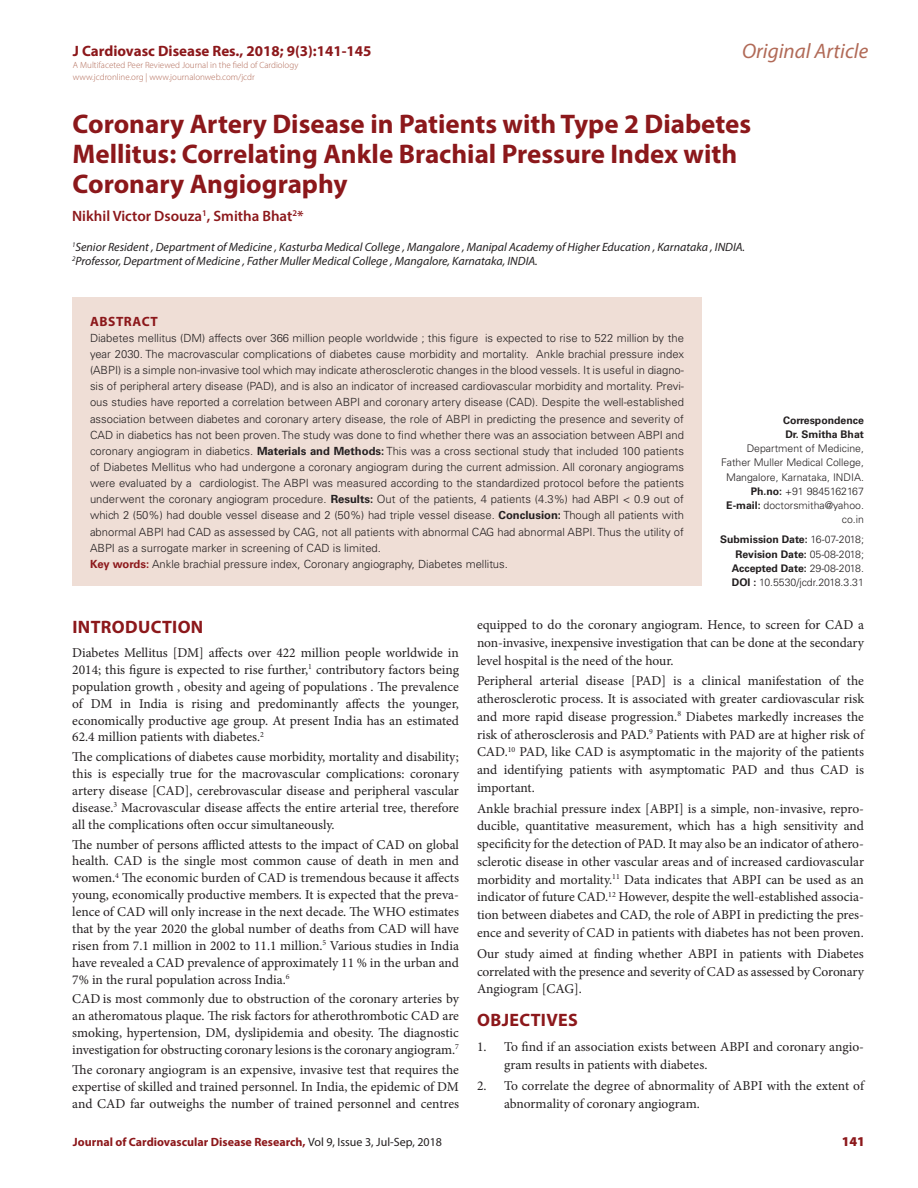
<style>
.page{position:relative;width:918px;height:1188px;background:#fff}
.page>*{position:absolute;margin:0;border:0;box-sizing:border-box;transform-origin:0 0}
.CT{font:700 27px/30px "Myriad Pro";color:#8c181b}
.t1{font:italic 21px "Myriad Pro";color:#b16a57}
._1_HD{font:700 18px "Myriad Pro";letter-spacing:.02em;color:#8c181b}
.t2{font:700 15px "Myriad Pro";color:#8c181b}
.CA{font:600 15px "Myriad Pro";color:#8c181b}
.TXT{font:13.5px/16.8px "Minion Pro";letter-spacing:-.005em;color:#231f20;text-align:justify}
.ABS_HD{font:700 13.5px "Myriad Pro";letter-spacing:.04em;color:#8c181b}
.RRH{font:900 13.5px "Myriad Pro";color:#8c181b}
.CA_Aff{font:italic 12px "Myriad Pro";color:#231f20}
.RRH-2{font:700 12px "Myriad Pro";color:#8c181b}
.ABS_TXT{font:300 11.25px/16.2px "Univers LT Std";color:#231f20;text-align:justify}
.ABS_AU_ADD{font:300 10.5px/14.2px "Univers LT Std";color:#231f20;text-align:right}
.ABS_TXT-2{font:700 10.5px/14.2px "Univers LT Std";color:#231f20;text-align:right}
.ABS_AU_ADD-2{font:700 10.5px "Univers LT Std";color:#231f20}
.t3{font:300 9px/12px "Myriad Pro";color:#b16a57}
.s1{font-weight:700}
.s2{font-weight:700;color:#8c181b}
.s3{font-weight:300}
.s4{font-weight:400;color:#231f20}
</style>
<div class="page">
<div style="left:72px;top:298px;width:630px;height:288px;background:#efded6"></div>
<p class="t2" style="left:73px;top:41px;width:300px">J Cardiovasc Disease Res., 2018; 9(3):141-145</p>
<p class="t3" style="left:73px;top:58px;width:227px">A Multifaceted Peer Reviewed Journal in the field of Cardiology www.jcdronline.org | www.journalonweb.com/jcdr</p>
<h2 class="t1" style="left:742px;top:38px;width:128px">Original Article</h2>
<p class="CT" style="left:73px;top:108px;width:680px">Coronary Artery Disease in Patients with Type 2 Diabetes<br>Mellitus: Correlating Ankle Brachial Pressure Index with<br>Coronary Angiography</p>
<p class="CA" style="left:72px;top:207px;width:233px">Nikhil Victor Dsouza<sup>1</sup>, Smitha Bhat<sup>2</sup>*</p>
<p class="CA_Aff" style="left:72px;top:240px;width:675px"><sup>1</sup>Senior Resident , Department of Medicine , Kasturba Medical College , Mangalore , Manipal Academy of Higher Education , Karnataka , INDIA.</p>
<p class="CA_Aff" style="left:72px;top:253px;width:467px"><sup>2</sup>Professor, Department of Medicine , Father Muller Medical College , Mangalore, Karnataka, INDIA.</p>
<p class="ABS_HD" style="left:90px;top:312px;width:69px">ABSTRACT</p>
<p class="ABS_TXT" style="left:90px;top:330px;width:596px">Diabetes mellitus (DM) affects over 366 million people worldwide ; this figure is expected to rise to 522 million by the year 2030. The macrovascular complications of diabetes cause morbidity and mortality. Ankle brachial pressure index (ABPI) is a simple non-invasive tool which may indicate atherosclerotic changes in the blood vessels. It is useful in diagno&shy;sis of peripheral artery disease (PAD), and is also an indicator of increased cardiovascular morbidity and mortality. Previ&shy;ous studies have reported a correlation between ABPI and coronary artery disease (CAD). Despite the well-established association between diabetes and coronary artery disease, the role of ABPI in predicting the presence and severity of CAD in diabetics has not been proven. The study was done to find whether there was an association between ABPI and coronary angiogram in diabetics. <span class="s1">Materials and Methods:</span> This was a cross sectional study that included 100 patients of Diabetes Mellitus who had undergone a coronary angiogram during the current admission. All coronary angiograms were evaluated by a cardiologist. The ABPI was measured according to the standardized protocol before the patients underwent the coronary angiogram procedure. <span class="s1">Results:</span> Out of the patients, 4 patients (4.3%) had ABPI &lt; 0.9 out of which 2 (50%) had double vessel disease and 2 (50%) had triple vessel disease. <span class="s1">Conclusion:</span> Though all patients with abnormal ABPI had CAD as assessed by CAG, not all patients with abnormal CAG had abnormal ABPI. Thus the utility of ABPI as a surrogate marker in screening of CAD is limited.</p>
<p class="ABS_TXT" style="left:90px;top:556px;width:419px"><span class="s2">Key words:</span> Ankle brachial pressure index, Coronary angiography, Diabetes mellitus.</p>
<p class="ABS_TXT-2" style="left:783px;top:413px;width:82px">Correspondence</p>
<p class="ABS_AU_ADD-2" style="left:785px;top:428px;width:80px">Dr. Smitha Bhat</p>
<p class="ABS_AU_ADD" style="left:721px;top:441px;width:144px">Department of Medicine,<br>Father Muller Medical College,<br>Mangalore, Karnataka, INDIA.</p>
<p class="ABS_AU_ADD" style="left:751px;top:484px;width:115px"><span class="s1">Ph.no:</span> +91 9845162167</p>
<p class="ABS_AU_ADD" style="left:726px;top:498px;width:139px"><span class="s1">E-mail:</span> doctorsmitha@yahoo. co.in</p>
<p class="ABS_TXT-2" style="left:720px;top:533px;width:145px">Submission Date: <span class="s3">16-07-2018;<br></span>Revision Date: <span class="s3">05-08-2018;<br></span>Accepted Date: <span class="s3">29-08-2018.</span></p>
<p class="ABS_AU_ADD" style="left:732px;top:575px;width:134px"><span class="s1">DOI :</span> 10.5530/jcdr.2018.3.31</p>
<p class="_1_HD" style="left:72px;top:615px;width:132px">INTRODUCTION</p>
<p class="TXT" style="left:72px;top:644px;width:388px">Diabetes Mellitus [DM] affects over 422 million people worldwide in 2014; this figure is expected to rise further,<sup>1</sup> contributory factors being population growth , obesity and ageing of populations . The prevalence of DM in India is rising and predominantly affects the younger, economically productive age group. At present India has an estimated 62.4 million patients with diabetes.<sup>2</sup></p>
<p class="TXT" style="left:72px;top:749px;width:388px">The complications of diabetes cause morbidity, mortality and disability; this is especially true for the macrovascular complications: coronary artery disease [CAD], cerebrovascular disease and peripheral vascular disease.<sup>3</sup> Macrovascular disease affects the entire arterial tree, therefore all the complications often occur simultaneously.</p>
<p class="TXT" style="left:72px;top:836px;width:388px">The number of persons afflicted attests to the impact of CAD on global health. CAD is the single most common cause of death in men and women.<sup>4</sup> The economic burden of CAD is tremendous because it affects young, economically productive members. It is expected that the preva&shy;lence of CAD will only increase in the next decade. The WHO estimates that by the year 2020 the global number of deaths from CAD will have risen from 7.1 million in 2002 to 11.1 million.<sup>5</sup> Various studies in India have revealed a CAD prevalence of approximately 11 % in the urban and 7% in the rural population across India.<sup>6</sup></p>
<p class="TXT" style="left:72px;top:991px;width:388px">CAD is most commonly due to obstruction of the coronary arteries by an atheromatous plaque. The risk factors for atherothrombotic CAD are smoking, hypertension, DM, dyslipidemia and obesity. The diagnostic investigation for obstructing coronary lesions is the coronary angiogram.<sup>7</sup></p>
<p class="TXT" style="left:72px;top:1061px;width:388px">The coronary angiogram is an expensive, invasive test that requires the expertise of skilled and trained personnel. In India, the epidemic of DM and CAD far outweighs the number of trained personnel and centres</p>
<p class="TXT" style="left:477px;top:616px;width:389px;line-height:17.7px">equipped to do the coronary angiogram. Hence, to screen for CAD a non-invasive, inexpensive investigation that can be done at the secondary level hospital is the need of the hour.</p>
<p class="TXT" style="left:477px;top:672px;width:389px;line-height:17.7px">Peripheral arterial disease [PAD] is a clinical manifestation of the atherosclerotic process. It is associated with greater cardiovascular risk and more rapid disease progression.<sup>8</sup> Diabetes markedly increases the risk of atherosclerosis and PAD.<sup>9</sup> Patients with PAD are at higher risk of CAD.<sup>10</sup> PAD, like CAD is asymptomatic in the majority of the patients and identifying patients with asymptomatic PAD and thus CAD is important.</p>
<p class="TXT" style="left:477px;top:800px;width:389px;line-height:17.7px">Ankle brachial pressure index [ABPI] is a simple, non-invasive, repro&shy;ducible, quantitative measurement, which has a high sensitivity and specificity for the detection of PAD. It may also be an indicator of athero&shy;sclerotic disease in other vascular areas and of increased cardiovascular morbidity and mortality.<sup>11</sup> Data indicates that ABPI can be used as an indicator of future CAD.<sup>12</sup> However, despite the well-established associa&shy;tion between diabetes and CAD, the role of ABPI in predicting the pres&shy;ence and severity of CAD in patients with diabetes has not been proven.</p>
<p class="TXT" style="left:477px;top:945px;width:389px;line-height:17.7px">Our study aimed at finding whether ABPI in patients with Diabetes correlated with the presence and severity of CAD as assessed by Coronary Angiogram [CAG].</p>
<p class="_1_HD" style="left:477px;top:1008px;width:102px">OBJECTIVES</p>
<p class="TXT" style="left:504px;top:1038px;width:362px;line-height:17.7px;text-indent:-27px">1. To find if an association exists between ABPI and coronary angio&shy;gram results in patients with diabetes.</p>
<p class="TXT" style="left:504px;top:1077px;width:362px;line-height:17.7px;text-indent:-27px">2. To correlate the degree of abnormality of ABPI with the extent of abnormality of coronary angiogram.</p>
<p class="RRH-2" style="left:73px;top:1134px;width:371px">Journal of Cardiovascular Disease Research, <span class="s4">Vol 9, Issue 3, Jul-Sep, 2018</span></p>
<p class="RRH" style="left:842px;top:1132px;width:25px">141</p>
</div>
